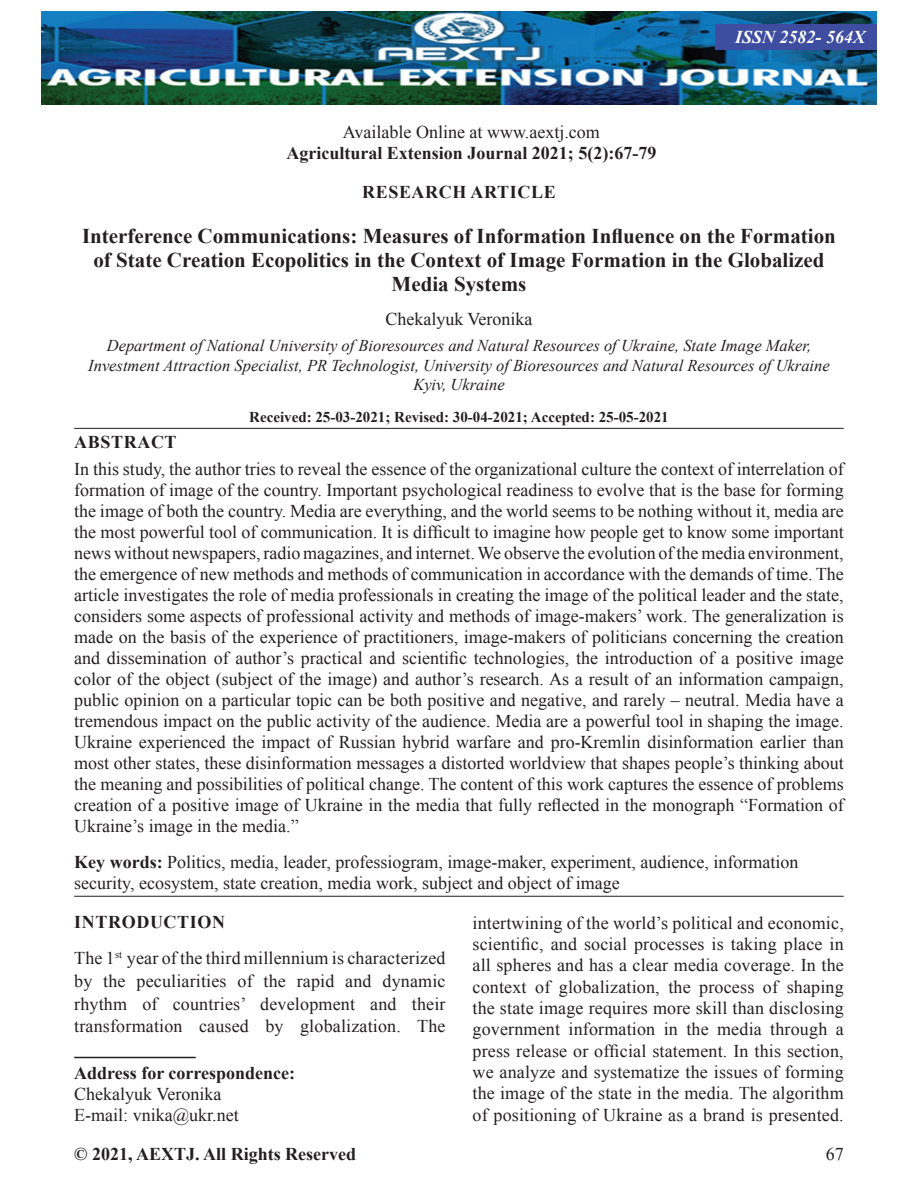
<style>
.page{position:relative;width:918px;height:1188px;background:#fff}
.page>*{position:absolute;margin:0;border:0;box-sizing:border-box;transform-origin:0 0}
.AT{font:700 21px/24px "Times New Roman";color:#231f20;text-align:center}
.ABS{font:18px/21px "Times New Roman";color:#231f20;text-align:justify}
.TX{font:18px/21.3px "Times New Roman";letter-spacing:.01em;color:#231f20;text-align:justify}
.KWD{font:18px/21.6px "Times New Roman";color:#231f20}
.ADD{font:18px/21px "Times New Roman";color:#231f20}
.JUN_NAME{font:700 18px "Times New Roman";color:#231f20}
.WEB{font:18px "Times New Roman";color:#231f20}
.JFOOTER{font:700 18px "Times New Roman";color:#231f20}
.AU{font:18px "Times New Roman";color:#231f20}
.AH{font:700 18px "Times New Roman";letter-spacing:.035em;color:#231f20}
.ISSN_NUM{font:italic 700 18px "Times New Roman";color:#fff}
.JUN_NAME-2{font:700 18px "Times New Roman";letter-spacing:.035em;color:#231f20}
.ABSH{font:700 18px "Times New Roman";letter-spacing:.035em;color:#231f20}
.JFOOTER-2{font:18px "Times New Roman";color:#231f20}
.AFF{font:italic 16.5px/19.5px "Times New Roman";color:#231f20;text-align:center}
.HIS{font:700 15px "Times New Roman";color:#231f20}
.s1{font-weight:700}
</style>
<div class="page">
<hr style="left:74px;top:428px;width:770px;height:1px;background:#231f20">
<hr style="left:74px;top:896px;width:770px;height:1px;background:#231f20">
<hr style="left:74px;top:1057px;width:122px;height:1px;background:#231f20">
<img style="left:42px;top:11px;width:834px;height:94px">
<div style="left:715px;top:24px;width:161px;height:25px;background:#3e4da0"></div>
<p class="WEB" style="left:343px;top:119px;width:258px">Available Online at www.aextj.com</p>
<p class="JUN_NAME" style="left:286px;top:140px;width:371px">Agricultural Extension Journal 2021; 5(2):67-79</p>
<p class="ISSN_NUM" style="left:735px;top:24px;width:132px">ISSN 2582- 564X</p>
<p class="AH" style="left:362px;top:179px;width:195px">RESEARCH ARTICLE</p>
<p class="AT" style="left:82px;top:223px;width:755px">Interference Communications: Measures of Information Influence on the Formation of State Creation Ecopolitics in the Context of Image Formation in the Globalized<br>Media Systems</p>
<p class="AU" style="left:385px;top:307px;width:149px">Chekalyuk Veronika</p>
<p class="AFF" style="left:88px;top:336px;width:743px">Department of National University of Bioresources and Natural Resources of Ukraine, State Image Maker,<br>Investment Attraction Specialist, PR Technologist, University of Bioresources and Natural Resources of Ukraine<br>Kyiv, Ukraine</p>
<p class="HIS" style="left:249px;top:406px;width:421px">Received: 25-03-2021; Revised: 30-04-2021; Accepted: 25-05-2021</p>
<p class="ABSH" style="left:74px;top:429px;width:104px">ABSTRACT</p>
<p class="ABS" style="left:74px;top:458px;width:771px">In this study, the author tries to reveal the essence of the organizational culture the context of interrelation of formation of image of the country. Important psychological readiness to evolve that is the base for forming the image of both the country. Media are everything, and the world seems to be nothing without it, media are the most powerful tool of communication. It is difficult to imagine how people get to know some important news without newspapers, radio magazines, and internet. We observe the evolution of the media environment, the emergence of new methods and methods of communication in accordance with the demands of time. The article investigates the role of media professionals in creating the image of the political leader and the state, considers some aspects of professional activity and methods of image-makers’ work. The generalization is made on the basis of the experience of practitioners, image-makers of politicians concerning the creation and dissemination of author’s practical and scientific technologies, the introduction of a positive image color of the object (subject of the image) and author’s research. As a result of an information campaign, public opinion on a particular topic can be both positive and negative, and rarely – neutral. Media have a tremendous impact on the public activity of the audience. Media are a powerful tool in shaping the image.<br>Ukraine experienced the impact of Russian hybrid warfare and pro-Kremlin disinformation earlier than most other states, these disinformation messages a distorted worldview that shapes people’s thinking about the meaning and possibilities of political change. The content of this work captures the essence of problems creation of a positive image of Ukraine in the media that fully reflected in the monograph “Formation of Ukraine’s image in the media.”</p>
<p class="KWD" style="left:74px;top:850px;width:726px"><span class="s1">Key words:</span> Politics, media, leader, professiogram, image-maker, experiment, audience, information security, ecosystem, state creation, media work, subject and object of image</p>
<h1 class="JUN_NAME-2" style="left:74px;top:909px;width:152px">INTRODUCTION</h1>
<p class="TX" style="left:74px;top:947px;width:373px;line-height:22.6px">The 1<sup>st</sup> year of the third millennium is characterized by the peculiarities of the rapid and dynamic rhythm of countries’ development and their transformation caused by globalization. The</p>
<p class="ADD" style="left:74px;top:1061px;width:222px"><span class="s1">Address for correspondence:<br></span>Chekalyuk Veronika<br>E-mail: vnika@ukr.net</p>
<p class="TX" style="left:472px;top:911px;width:373px">intertwining of the world’s political and economic, scientific, and social processes is taking place in all spheres and has a clear media coverage. In the context of globalization, the process of shaping the state image requires more skill than disclosing government information in the media through a press release or official statement. In this section, we analyze and systematize the issues of forming the image of the state in the media. The algorithm of positioning of Ukraine as a brand is presented.</p>
<p class="JFOOTER" style="left:74px;top:1141px;width:283px">© 2021, AEXTJ. All Rights Reserved</p>
<p class="JFOOTER-2" style="left:826px;top:1141px;width:19px">67</p>
</div>
